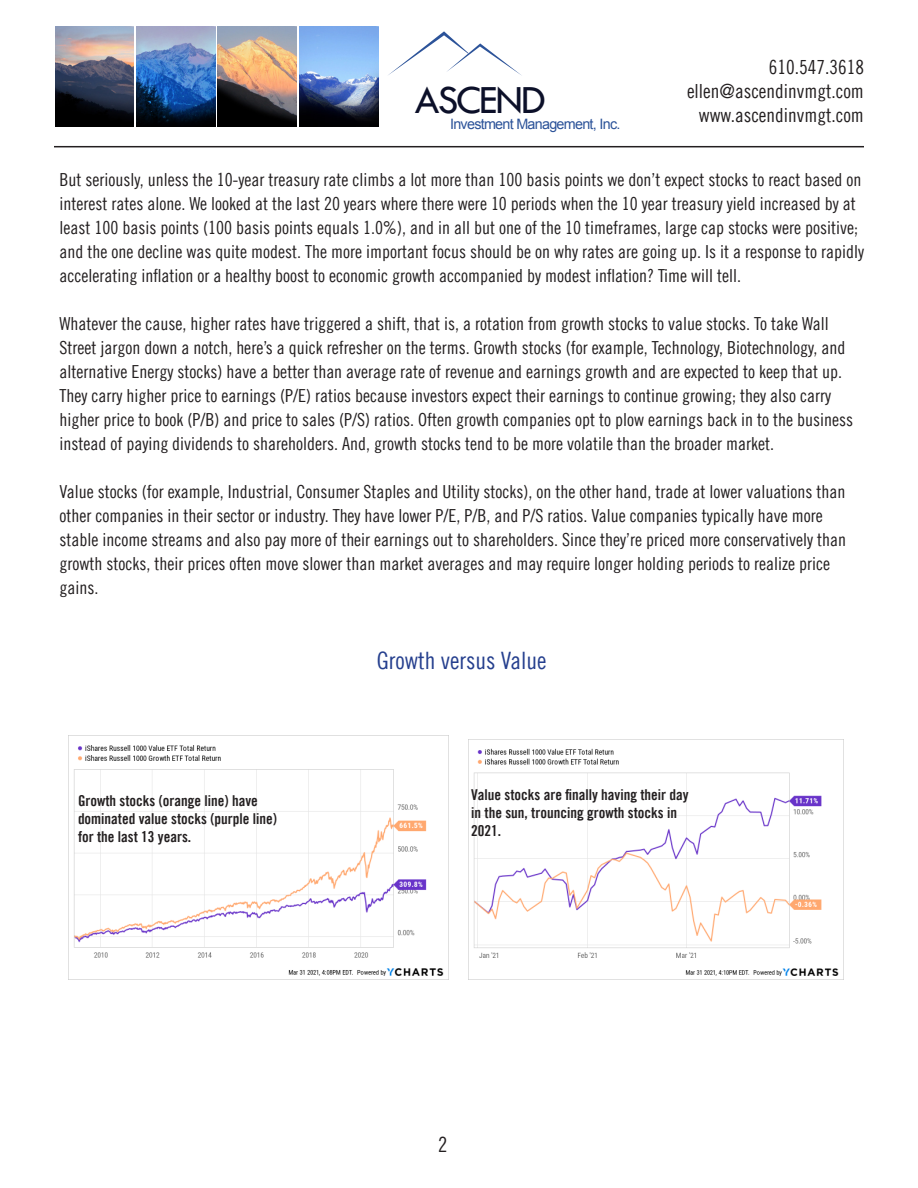
<style>
.page{position:relative;width:918px;height:1188px;background:#fff}
.page>*{position:absolute;margin:0;border:0;box-sizing:border-box;transform-origin:0 0}
.t1{font:41.4px "Tw Cen";letter-spacing:-.05em;color:#0c1029}
.t2{font:24px "Trade Gothic LT Cond Eighteen";color:#253f8e}
.t3{font:21px "Trade Gothic LT Cond Eighteen";color:#231f20}
.t4{font:19.5px "Trade Gothic LT Cond Eighteen";color:#231f20}
.t5{font:18px/24px "Trade Gothic LT Cond Eighteen";color:#231f20}
.t6{font:15px/18px "Trade Gothic LT Bold Cond Twenty";color:#231f20}
.t7{font:14.4px "Arial";letter-spacing:-.05em;color:#2c5399}
</style>
<div class="page">
<img style="left:55px;top:27px;width:79px;height:100px">
<img style="left:137px;top:27px;width:78px;height:100px">
<img style="left:218px;top:27px;width:79px;height:100px">
<img style="left:300px;top:27px;width:79px;height:100px">
<hr style="left:54px;top:146px;width:810px;height:1px;background:#231f20">
<svg style="left:388px;top:31px;width:134px;height:45px"></svg>
<img style="left:473px;top:748px;width:366px;height:228px">
<img style="left:68px;top:736px;width:376px;height:243px">
<p class="t1" style="left:415px;top:75px;width:133px">ASCEND</p>
<p class="t7" style="left:450px;top:115px;width:172px">Investment Management, Inc.</p>
<p class="t4" style="left:769px;top:56px;width:97px">610.547.3618</p>
<p class="t4" style="left:687px;top:80px;width:178px">ellen@ascendinvmgt.com</p>
<p class="t4" style="left:699px;top:104px;width:167px">www.ascendinvmgt.com</p>
<p class="t5" style="left:59px;top:167px;width:806px">But seriously, unless the 10-year treasury rate climbs a lot more than 100 basis points we don’t expect stocks to react based on interest rates alone. We looked at the last 20 years where there were 10 periods when the 10 year treasury yield increased by at least 100 basis points (100 basis points equals 1.0%), and in all but one of the 10 timeframes, large cap stocks were positive; and the one decline was quite modest. The more important focus should be on why rates are going up. Is it a response to rapidly accelerating inflation or a healthy boost to economic growth accompanied by modest inflation? Time will tell.</p>
<p class="t5" style="left:59px;top:311px;width:795px">Whatever the cause, higher rates have triggered a shift, that is, a rotation from growth stocks to value stocks. To take Wall Street jargon down a notch, here’s a quick refresher on the terms. Growth stocks (for example, Technology, Biotechnology, and alternative Energy stocks) have a better than average rate of revenue and earnings growth and are expected to keep that up.<br>They carry higher price to earnings (P/E) ratios because investors expect their earnings to continue growing; they also carry higher price to book (P/B) and price to sales (P/S) ratios. Often growth companies opt to plow earnings back in to the business instead of paying dividends to shareholders. And, growth stocks tend to be more volatile than the broader market.</p>
<p class="t5" style="left:59px;top:479px;width:788px">Value stocks (for example, Industrial, Consumer Staples and Utility stocks), on the other hand, trade at lower valuations than other companies in their sector or industry. They have lower P/E, P/B, and P/S ratios. Value companies typically have more stable income streams and also pay more of their earnings out to shareholders. Since they’re priced more conservatively than growth stocks, their prices often move slower than market averages and may require longer holding periods to realize price gains.</p>
<p class="t6" style="left:78px;top:791px;width:181px">Growth stocks (orange line) have</p>
<p class="t6" style="left:78px;top:809px;width:201px">dominated value stocks (purple line)</p>
<p class="t6" style="left:78px;top:827px;width:115px">for the last 13 years.</p>
<p class="t2" style="left:377px;top:647px;width:171px">Growth versus Value</p>
<p class="t6" style="left:471px;top:785px;width:219px">Value stocks are finally having their day in the sun, trouncing growth stocks in<br>2021.</p>
<p class="t3" style="left:438px;top:1132px;width:11px">2</p>
</div>
